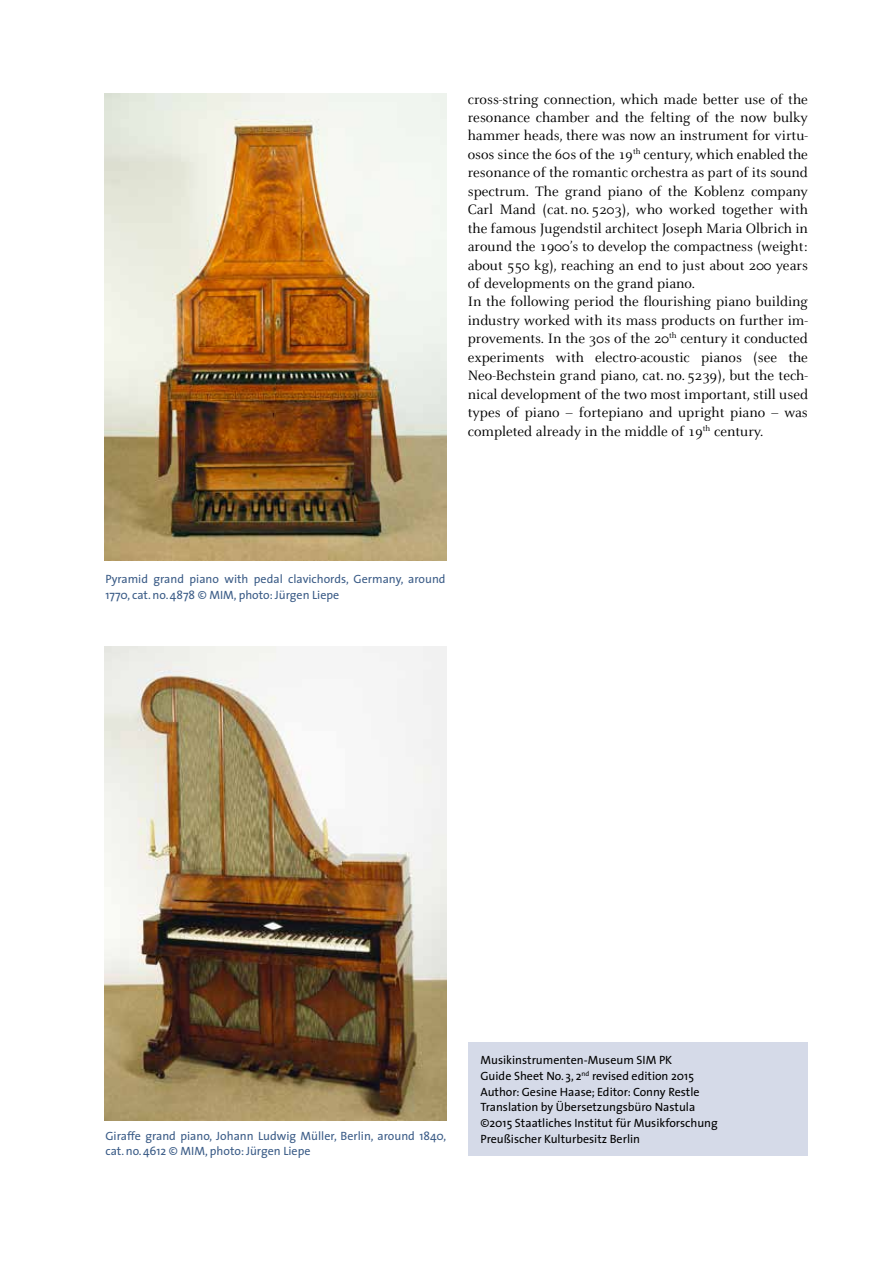
<style>
.page{position:relative;width:893px;height:1263px;background:#fff}
.page>*{position:absolute;margin:0;border:0;box-sizing:border-box;transform-origin:0 0}
.t1{font:15px/18.5px "Celeste";color:#000}
.t2{font:12px/15.8px "The Sans";color:#000}
.t3{font:12px/15.8px "The Sans";color:#3b5c87}
</style>
<div class="page">
<div style="left:468px;top:1043px;width:340px;height:113px;background:#d5dae8"></div>
<img style="left:105px;top:94px;width:341px;height:467px">
<img style="left:105px;top:646px;width:341px;height:474px">
<p class="t1" style="left:468px;top:90px;width:342px">cross-string connection, which made better use of the resonance chamber and the felting of the now bulky hammer heads, there was now an instrument for virtu&shy;osos since the 60s of the 19<sup>th</sup> century, which enabled the resonance of the romantic orchestra as part of its sound spectrum. The grand piano of the Koblenz company Carl Mand (cat. no. 5203), who worked together with the famous Jugendstil architect Joseph Maria Olbrich in around the 1900’s to develop the compactness (weight: about 550 kg), reaching an end to just about 200 years of developments on the grand piano.<br>In the following period the flourishing piano building industry worked with its mass products on further im&shy;provements. In the 30s of the 20<sup>th</sup> century it conducted experiments with electro-acoustic pianos (see the Neo-Bechstein grand piano, cat. no. 5239), but the tech&shy;nical development of the two most important, still used types of piano – fortepiano and upright piano – was completed already in the middle of 19<sup>th</sup> century.</p>
<p class="t3" style="left:105px;top:571px;width:342px">Pyramid grand piano with pedal clavichords, Germany, around<br>1770, cat.no.4878 © MIM, photo: Jürgen Liepe</p>
<p class="t3" style="left:105px;top:1127px;width:342px">Giraffe grand piano, Johann Ludwig Müller, Berlin, around 1840, cat.no.4612 © MIM, photo: Jürgen Liepe</p>
<p class="t2" style="left:480px;top:1052px;width:239px">Musikinstrumenten-Museum SIM PK<br>Guide Sheet No. 3, 2<sup>nd</sup> revised edition 2015<br>Author: Gesine Haase; Editor: Conny Restle Translation by Übersetzungsbüro Nastula ©2015 Staatliches Institut für Musikforschung Preußischer Kulturbesitz Berlin</p>
</div>
